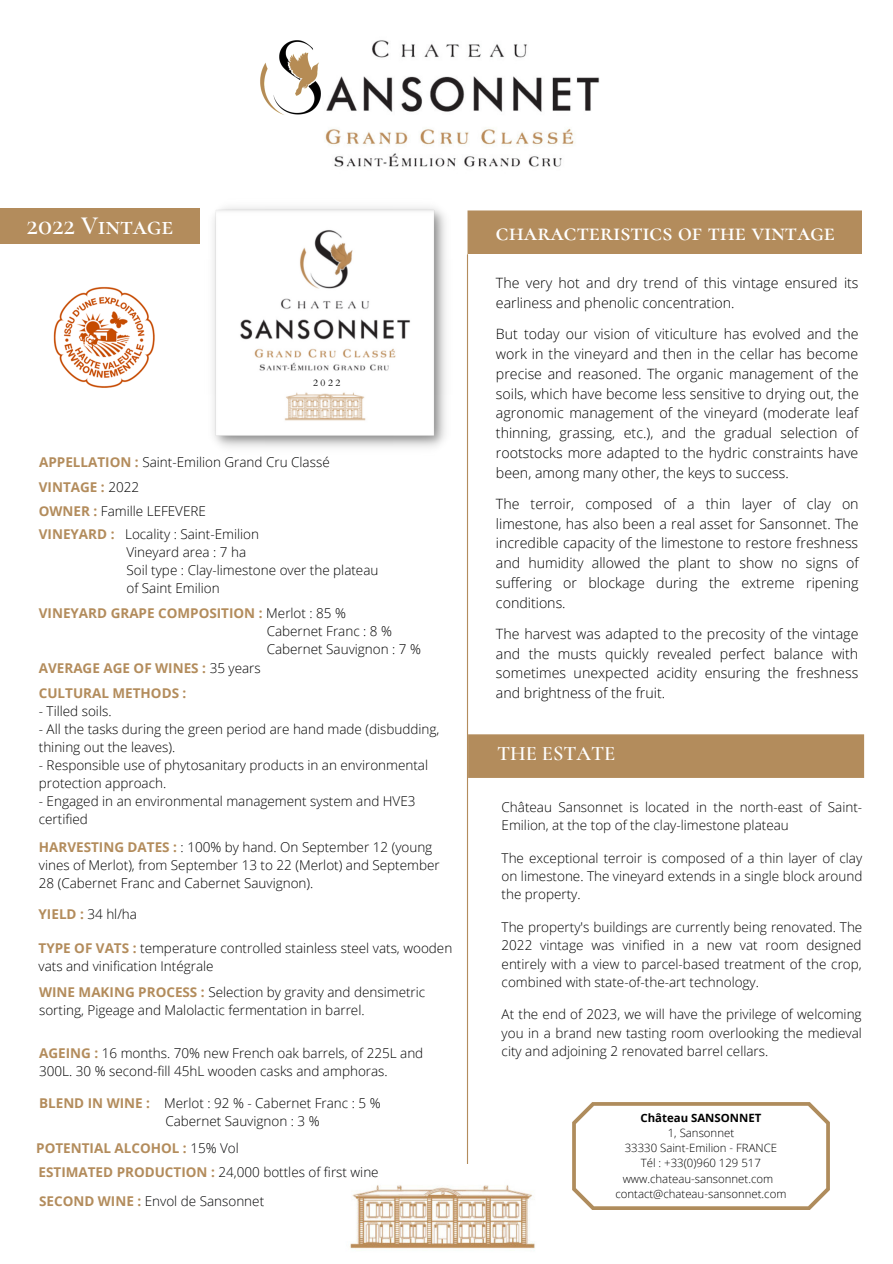
<style>
.page{position:relative;width:893px;height:1264px;background:#fff}
.page>*{position:absolute;margin:0;border:0;box-sizing:border-box;transform-origin:0 0}
.t1{font:600 25.65px "Cormorant SC";color:#fff}
.t2{font:600 24.15px "Cormorant SC";color:#fff}
.t3{font:600 20.55px "Cormorant SC";color:#fff}
.t4{font:300 14.25px/19.8px "Open Sans";color:#000;text-align:justify}
.t5{font:300 13.5px/18px "Open Sans";color:#000}
.t6{font:700 13.5px/24.8px "Open Sans";color:#b38c5c}
.t7{font:300 13.5px "Open Sans";color:#020304}
.t8{font:300 11.4px/15.1px "Open Sans";color:#000;text-align:center}
.t9{font:700 11.4px "Open Sans";color:#000}
.t10{font:9.6px "Cardo";color:#000}
.s1{font-weight:700;color:#b38c5c}
.s2{font-weight:300;color:#000}
.s3{font-weight:300;color:#020304}
</style>
<div class="page">
<div style="left:0;top:208px;width:200px;height:36px;background:#b38c5c"></div>
<hr style="left:467px;top:255px;width:1px;height:966px;background:#b38c5c">
<img style="left:350px;top:1164px;width:185px;height:85px">
<img style="left:325px;top:40px;width:275px;height:127px">
<img style="left:260px;top:40px;width:82px;height:80px">
<div style="left:467px;top:210px;width:395px;height:44px;background:#b38c5c"></div>
<img style="left:213px;top:207px;width:233px;height:241px">
<div style="left:311px;top:377px;width:32px;height:13px;background:#fff"></div>
<div style="left:468px;top:734px;width:396px;height:44px;background:#b38c5c"></div>
<svg style="left:572px;top:1102px;width:257px;height:107px"></svg>
<img style="left:53px;top:286px;width:102px;height:102px">
<h1 class="t1" style="left:27px;top:210px;width:148px">2022 Vintage</h1>
<p class="t10" style="left:313px;top:377px;width:29px">2 0 2 2</p>
<p class="t5" style="left:39px;top:450px;width:292px;line-height:24.5px"><span class="s1">APPELLATION :</span> Saint-Emilion Grand Cru Classé<br><span class="s1">VINTAGE :</span> 2022<br><span class="s1">OWNER :</span> Famille LEFEVERE</p>
<p class="t5" style="left:126px;top:525px;width:253px;text-indent:-88px"><span class="s1">VINEYARD :</span> Locality : Saint-Emilion<br>Vineyard area : 7 ha<br>Soil type : Clay-limestone over the plateau of Saint Emilion</p>
<p class="t5" style="left:267px;top:603px;width:156px;text-indent:-228px"><span class="s1">VINEYARD GRAPE COMPOSITION :</span> Merlot : 85 %<br>Cabernet Franc : 8 %<br>Cabernet Sauvignon : 7 %</p>
<p class="t6" style="left:39px;top:655px;width:223px">AVERAGE AGE OF WINES : <span class="s2">35 years<br></span>CULTURAL METHODS :</p>
<p class="t5" style="left:39px;top:701px;width:74px">- Tilled soils.</p>
<p class="t5" style="left:39px;top:719px;width:402px">- All the tasks during the green period are hand made (disbudding, thining out the leaves).</p>
<p class="t5" style="left:39px;top:755px;width:391px">- Responsible use of phytosanitary products in an environmental protection approach.</p>
<p class="t5" style="left:39px;top:791px;width:378px">- Engaged in an environmental management system and HVE3 certified</p>
<p class="t5" style="left:39px;top:837px;width:402px"><span class="s1">HARVESTING DATES :</span> : 100% by hand. On September 12 (young vines of Merlot), from September 13 to 22 (Merlot) and September<br>28 (Cabernet Franc and Cabernet Sauvignon).</p>
<p class="t5" style="left:39px;top:904px;width:100px"><span class="s1">YIELD :</span> 34 hl/ha</p>
<p class="t5" style="left:39px;top:938px;width:415px"><span class="s1">TYPE OF VATS :</span> temperature controlled stainless steel vats, wooden vats and vinification Intégrale</p>
<p class="t5" style="left:39px;top:982px;width:387px"><span class="s1">WINE MAKING PROCESS :</span> Selection by gravity and densimetric sorting, Pigeage and Malolactic fermentation in barrel.</p>
<p class="t5" style="left:39px;top:1043px;width:385px"><span class="s1">AGEING :</span> 16 months. 70% new French oak barrels, of 225L and<br>300L. 30 % second-fill 45hL wooden casks and amphoras.</p>
<p class="t5" style="left:165px;top:1093px;width:217px;text-indent:-126px"><span class="s1">BLEND IN WINE :</span> Merlot : 92 % - Cabernet Franc : 5 %<br>Cabernet Sauvignon : 3 %</p>
<p class="t6" style="left:36px;top:1135px;width:344px;line-height:24.2px">POTENTIAL ALCOHOL : <span class="s3">15% Vol<br></span>ESTIMATED PRODUCTION : <span class="s3">24,000 bottles of first wine</span></p>
<p class="t7" style="left:39px;top:1191px;width:226px"><span class="s1">SECOND WINE :</span> Envol de Sansonnet</p>
<h2 class="t2" style="left:496px;top:218px;width:340px">characteristics of the vintage</h2>
<p class="t4" style="left:496px;top:273px;width:364px">The very hot and dry trend of this vintage ensured its earliness and phenolic concentration.</p>
<p class="t4" style="left:496px;top:323px;width:364px">But today our vision of viticulture has evolved and the work in the vineyard and then in the cellar has become precise and reasoned. The organic management of the soils, which have become less sensitive to drying out, the agronomic management of the vineyard (moderate leaf thinning, grassing, etc.), and the gradual selection of rootstocks more adapted to the hydric constraints have been, among many other, the keys to success.</p>
<p class="t4" style="left:496px;top:493px;width:364px">The terroir, composed of a thin layer of clay on limestone, has also been a real asset for Sansonnet. The incredible capacity of the limestone to restore freshness and humidity allowed the plant to show no signs of suffering or blockage during the extreme ripening conditions.</p>
<p class="t4" style="left:496px;top:623px;width:364px">The harvest was adapted to the precosity of the vintage and the musts quickly revealed perfect balance with sometimes unexpected acidity ensuring the freshness and brightness of the fruit.</p>
<h3 class="t3" style="left:497px;top:741px;width:120px">THE ESTATE</h3>
<p class="t5" style="left:501px;top:797px;width:362px">Château Sansonnet is located in the north-east of Saint-<br>Emilion, at the top of the clay-limestone plateau</p>
<p class="t5" style="left:501px;top:848px;width:362px;text-align:justify">The exceptional terroir is composed of a thin layer of clay on limestone. The vineyard extends in a single block around the property.</p>
<p class="t5" style="left:501px;top:917px;width:362px;text-align:justify">The property's buildings are currently being renovated. The 2022 vintage was vinified in a new vat room designed entirely with a view to parcel-based treatment of the crop, combined with state-of-the-art technology.</p>
<p class="t5" style="left:501px;top:1004px;width:362px;text-align:justify">At the end of 2023, we will have the privilege of welcoming you in a brand new tasting room overlooking the medieval city and adjoining 2 renovated barrel cellars.</p>
<p class="t9" style="left:640px;top:1109px;width:122px">Château SANSONNET</p>
<p class="t8" style="left:615px;top:1124px;width:172px">1, Sansonnet<br>33330 Saint-Emilion - FRANCE<br>Tél : +33(0)960 129 517 www.chateau-sansonnet.com contact@chateau-sansonnet.com</p>
</div>
